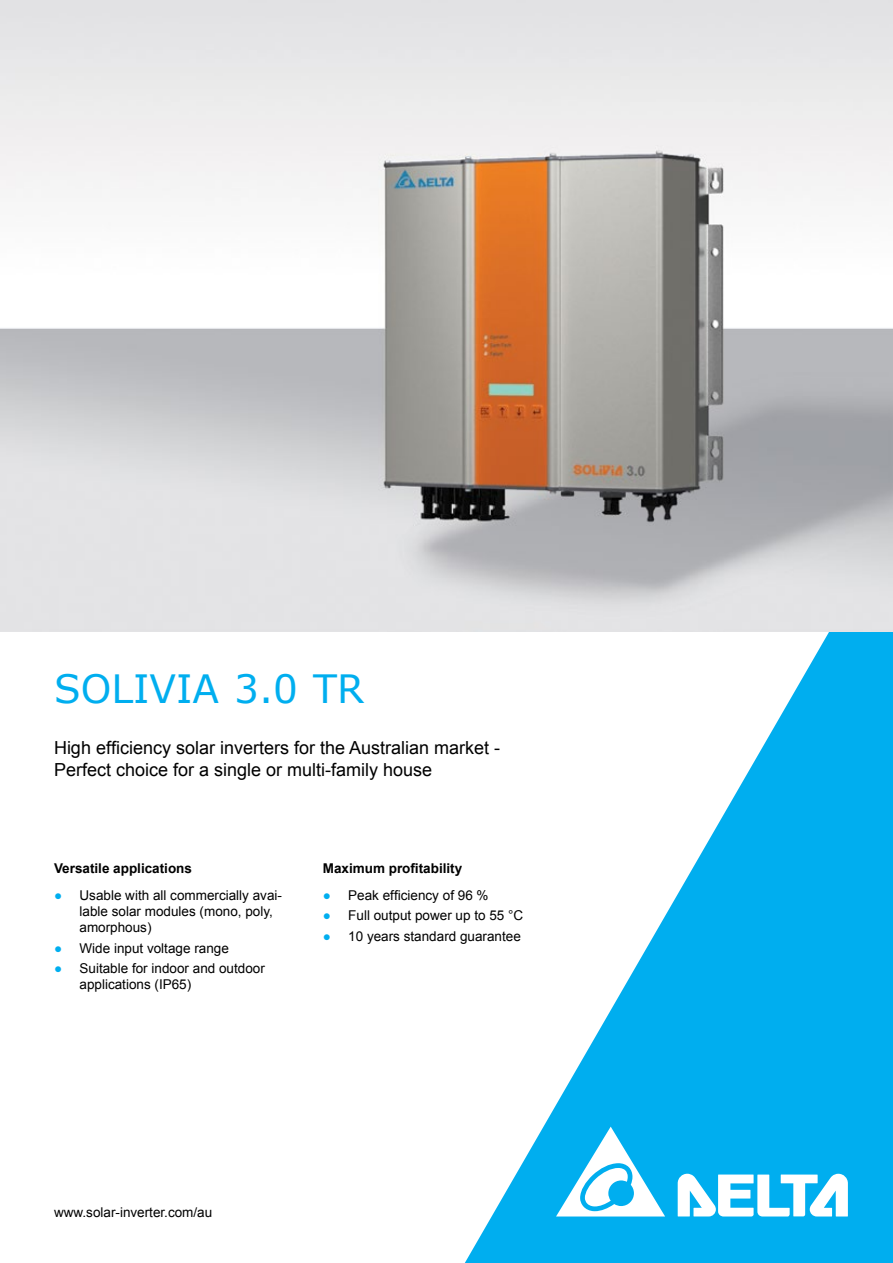
<style>
.page{position:relative;width:893px;height:1263px;background:#fff}
.page>*{position:absolute;margin:0;border:0;box-sizing:border-box;transform-origin:0 0}
.t1{font:39px "Verdana";color:#00aeef}
.t2{font:18px/21.6px "Arial";color:#000}
.t3{font:13.5px/16.2px "Arial";color:#000}
.t4{font:700 13.5px "Arial";color:#000}
.s1{color:#00aeef}
</style>
<div class="page">
<svg style="left:465px;top:631px;width:428px;height:632px;fill:#00aeef"></svg>
<svg style="left:678px;top:1174px;width:170px;height:42px"></svg>
<svg style="left:556px;top:1126px;width:109px;height:90px"></svg>
<img style="left:0;top:0;width:893px;height:631px">
<h1 class="t1" style="left:54px;top:662px;width:312px">SOLIVIA 3.0 TR</h1>
<h2 class="t2" style="left:54px;top:737px;width:448px">High efficiency solar inverters for the Australian market -<br>Perfect choice for a single or multi-family house</h2>
<p class="t4" style="left:54px;top:859px;width:140px">Versatile applications</p>
<p class="t3" style="left:80px;top:887px;width:204px;text-indent:-26px"><span class="s1">●</span> Usable with all commercially avai&shy;lable solar modules (mono, poly, amorphous)</p>
<p class="t3" style="left:54px;top:940px;width:176px"><span class="s1">●</span> Wide input voltage range</p>
<p class="t3" style="left:80px;top:960px;width:187px;text-indent:-26px"><span class="s1">●</span> Suitable for indoor and outdoor applications (IP65)</p>
<p class="t4" style="left:323px;top:859px;width:141px">Maximum profitability</p>
<p class="t3" style="left:323px;top:887px;width:167px"><span class="s1">●</span> Peak efficiency of 96 %</p>
<p class="t3" style="left:323px;top:907px;width:202px"><span class="s1">●</span> Full output power up to 55 °C</p>
<p class="t3" style="left:323px;top:928px;width:200px"><span class="s1">●</span> 10 years standard guarantee</p>
<p class="t3" style="left:54px;top:1204px;width:160px">www.solar-inverter.com/au</p>
</div>
